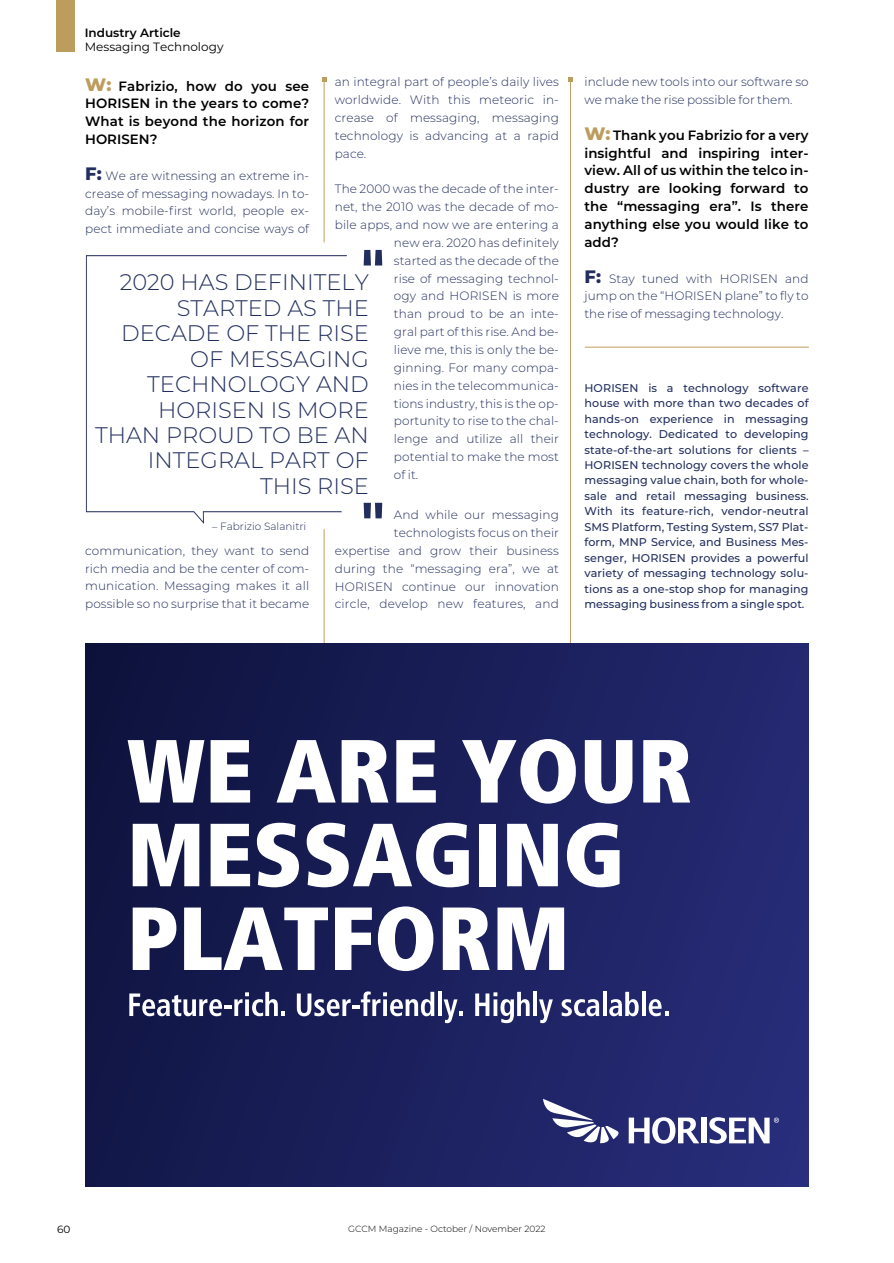
<style>
.page{position:relative;width:894px;height:1263px;background:#fff}
.page>*{position:absolute;margin:0;border:0;box-sizing:border-box;transform-origin:0 0}
.t1{font:300 22.5px/25.5px "Montserrat";color:#222e5d;text-align:right}
.t2{font:600 13.5px/17.9px "Montserrat";letter-spacing:.01em;color:#000;text-align:justify}
.t3{font:300 12.15px/17.9px "Montserrat";letter-spacing:.005em;color:#222e5d;text-align:justify}
.t4{font:12px "Montserrat";color:#000}
.t5{font:600 12px "Montserrat";color:#000}
.t6{font:500 11.25px/15.5px "Montserrat";letter-spacing:.005em;color:#222e5d;text-align:justify}
.t7{font:300 10.5px "Montserrat";color:#222e5d}
.t8{font:10.5px "Montserrat";color:#000}
.t9{font:300 9px "Montserrat";color:#000}
.s1{font-weight:800;font-size:18px;color:#bd9d5e}
.s2{font-weight:800;font-size:18px}
</style>
<div class="page">
<hr style="left:323px;top:77px;width:1px;height:1109px;background:#bd9d5e">
<svg style="left:322px;top:77px;width:4px;height:5px"></svg>
<hr style="left:570px;top:77px;width:1px;height:1109px;background:#bd9d5e">
<svg style="left:568px;top:77px;width:4px;height:5px"></svg>
<img style="left:85px;top:643px;width:723px;height:544px">
<svg style="left:127px;top:740px;width:77px;height:62px"></svg>
<svg style="left:210px;top:740px;width:40px;height:62px"></svg>
<svg style="left:276px;top:740px;width:59px;height:62px"></svg>
<svg style="left:341px;top:740px;width:47px;height:62px"></svg>
<svg style="left:396px;top:740px;width:39px;height:62px"></svg>
<svg style="left:462px;top:739px;width:113px;height:65px"></svg>
<svg style="left:584px;top:740px;width:48px;height:64px"></svg>
<svg style="left:643px;top:740px;width:46px;height:62px"></svg>
<svg style="left:133px;top:824px;width:66px;height:62px"></svg>
<svg style="left:210px;top:824px;width:40px;height:62px"></svg>
<svg style="left:257px;top:823px;width:42px;height:64px"></svg>
<svg style="left:306px;top:823px;width:162px;height:64px"></svg>
<div style="left:479px;top:824px;width:17px;height:62px;background:#fff"></div>
<svg style="left:507px;top:824px;width:50px;height:62px"></svg>
<svg style="left:566px;top:823px;width:53px;height:64px"></svg>
<svg style="left:133px;top:907px;width:43px;height:63px"></svg>
<svg style="left:184px;top:907px;width:144px;height:63px"></svg>
<svg style="left:335px;top:907px;width:37px;height:63px"></svg>
<svg style="left:378px;top:906px;width:55px;height:65px"></svg>
<svg style="left:442px;top:907px;width:47px;height:63px"></svg>
<svg style="left:497px;top:907px;width:67px;height:63px"></svg>
<svg style="left:129px;top:992px;width:156px;height:24px"></svg>
<svg style="left:297px;top:991px;width:137px;height:25px"></svg>
<svg style="left:437px;top:992px;width:4px;height:24px"></svg>
<svg style="left:443px;top:999px;width:20px;height:24px"></svg>
<svg style="left:475px;top:992px;width:54px;height:31px"></svg>
<hr style="left:533px;top:992px;width:3px;height:24px;background:#fff">
<svg style="left:538px;top:999px;width:14px;height:24px"></svg>
<svg style="left:561px;top:999px;width:38px;height:17px"></svg>
<svg style="left:602px;top:992px;width:4px;height:24px"></svg>
<svg style="left:609px;top:992px;width:29px;height:24px"></svg>
<svg style="left:641px;top:992px;width:4px;height:24px"></svg>
<svg style="left:648px;top:999px;width:20px;height:17px"></svg>
<svg style="left:628px;top:1117px;width:71px;height:27px"></svg>
<svg style="left:709px;top:1117px;width:69px;height:27px"></svg>
<div style="left:701px;top:1117px;width:5px;height:26px;background:#fff"></div>
<svg style="left:542px;top:1099px;width:79px;height:46px"></svg>
<div style="left:84px;top:242px;width:302px;height:287px;background:#fff;border:1px solid #fff"></div>
<svg style="left:363px;top:503px;width:19px;height:15px"></svg>
<svg style="left:363px;top:250px;width:19px;height:15px"></svg>
<svg style="left:86px;top:255px;width:261px;height:269px"></svg>
<hr style="left:584px;top:347px;width:224px;height:1px;background:#bd9d5e">
<div style="left:56px;top:0;width:19px;height:51px;background:#bd9d5e"></div>
<p class="t5" style="left:85px;top:25px;width:97px">Industry Article</p>
<p class="t4" style="left:85px;top:39px;width:140px">Messaging Technology</p>
<p class="t3" style="left:334px;top:73px;width:225px">an integral part of people’s daily lives worldwide. With this meteoric in‐ crease of messaging, messaging technology is advancing at a rapid pace.</p>
<p class="t3" style="left:334px;top:180px;width:225px">The 2000 was the decade of the inter‐</p>
<p class="t3" style="left:334px;top:198px;width:225px">net, the 2010 was the decade of mo‐</p>
<p class="t3" style="left:334px;top:216px;width:225px">bile apps, and now we are entering a</p>
<p class="t3" style="left:394px;top:234px;width:166px">new era. 2020 has definitely</p>
<p class="t3" style="left:394px;top:251px;width:166px">started as the decade of the</p>
<p class="t3" style="left:394px;top:269px;width:166px">rise of messaging technol‐</p>
<p class="t3" style="left:394px;top:287px;width:166px">ogy and HORISEN is more</p>
<p class="t3" style="left:394px;top:305px;width:166px">than proud to be an inte‐</p>
<p class="t3" style="left:394px;top:323px;width:166px">gral part of this rise. And be‐</p>
<p class="t3" style="left:394px;top:341px;width:166px">lieve me, this is only the be‐</p>
<p class="t3" style="left:394px;top:358px;width:166px">ginning. For many compa‐</p>
<p class="t3" style="left:394px;top:376px;width:166px">nies in the telecommunica‐</p>
<p class="t3" style="left:394px;top:394px;width:166px">tions industry, this is the op‐</p>
<p class="t3" style="left:394px;top:412px;width:166px">portunity to rise to the chal‐</p>
<p class="t3" style="left:394px;top:430px;width:166px">lenge and utilize all their</p>
<p class="t3" style="left:394px;top:448px;width:166px">potential to make the most</p>
<p class="t3" style="left:394px;top:466px;width:26px">of it.</p>
<p class="t3" style="left:334px;top:506px;width:225px;text-align:right">And while our messaging technologists focus on their<br>expertise and grow their business during the “messaging era”, we at<br>HORISEN continue our innovation circle, develop new features, and</p>
<p class="t2" style="left:85px;top:77px;width:225px"><span class="s1">W:</span> Fabrizio, how do you see HORISEN in the years to come?<br>What is beyond the horizon for HORISEN?</p>
<p class="t3" style="left:85px;top:166px;width:225px"><span class="s2">F:</span> We are witnessing an extreme in‐ crease of messaging nowadays. In to‐ day’s mobile-first world, people ex‐ pect immediate and concise ways of</p>
<h1 class="t1" style="left:95px;top:269px;width:275px">2020 HAS DEFINITELY<br>STARTED AS THE<br>DECADE OF THE RISE<br>OF MESSAGING<br>TECHNOLOGY AND<br>HORISEN IS MORE<br>THAN PROUD TO BE AN<br>INTEGRAL PART OF<br>THIS RISE</h1>
<p class="t7" style="left:212px;top:520px;width:96px">– Fabrizio Salanitri</p>
<p class="t3" style="left:85px;top:541px;width:225px">communication, they want to send rich media and be the center of com‐ munication. Messaging makes it all possible so no surprise that it became</p>
<p class="t3" style="left:584px;top:73px;width:225px">include new tools into our software so we make the rise possible for them.</p>
<p class="t2" style="left:584px;top:126px;width:225px"><span class="s1">W:</span> Thank you Fabrizio for a very insightful and inspiring inter‐ view. All of us within the telco in‐ dustry are looking forward to the “messaging era”. Is there anything else you would like to add?</p>
<p class="t3" style="left:584px;top:269px;width:225px"><span class="s2">F:</span> Stay tuned with HORISEN and jump on the “HORISEN plane” to fly to the rise of messaging technology.</p>
<p class="t6" style="left:584px;top:380px;width:225px">HORISEN is a technology software house with more than two decades of hands-on experience in messaging technology. Dedicated to developing state-of-the-art solutions for clients – HORISEN technology covers the whole messaging value chain, both for whole‐ sale and retail messaging business.<br>With its feature-rich, vendor-neutral SMS Platform, Testing System, SS7 Plat‐ form, MNP Service, and Business Mes‐ senger, HORISEN provides a powerful variety of messaging technology solu‐ tions as a one-stop shop for managing messaging business from a single spot.</p>
<p class="t8" style="left:57px;top:1223px;width:15px">60</p>
<p class="t9" style="left:348px;top:1223px;width:199px">GCCM Magazine - October / November 2022</p>
</div>
